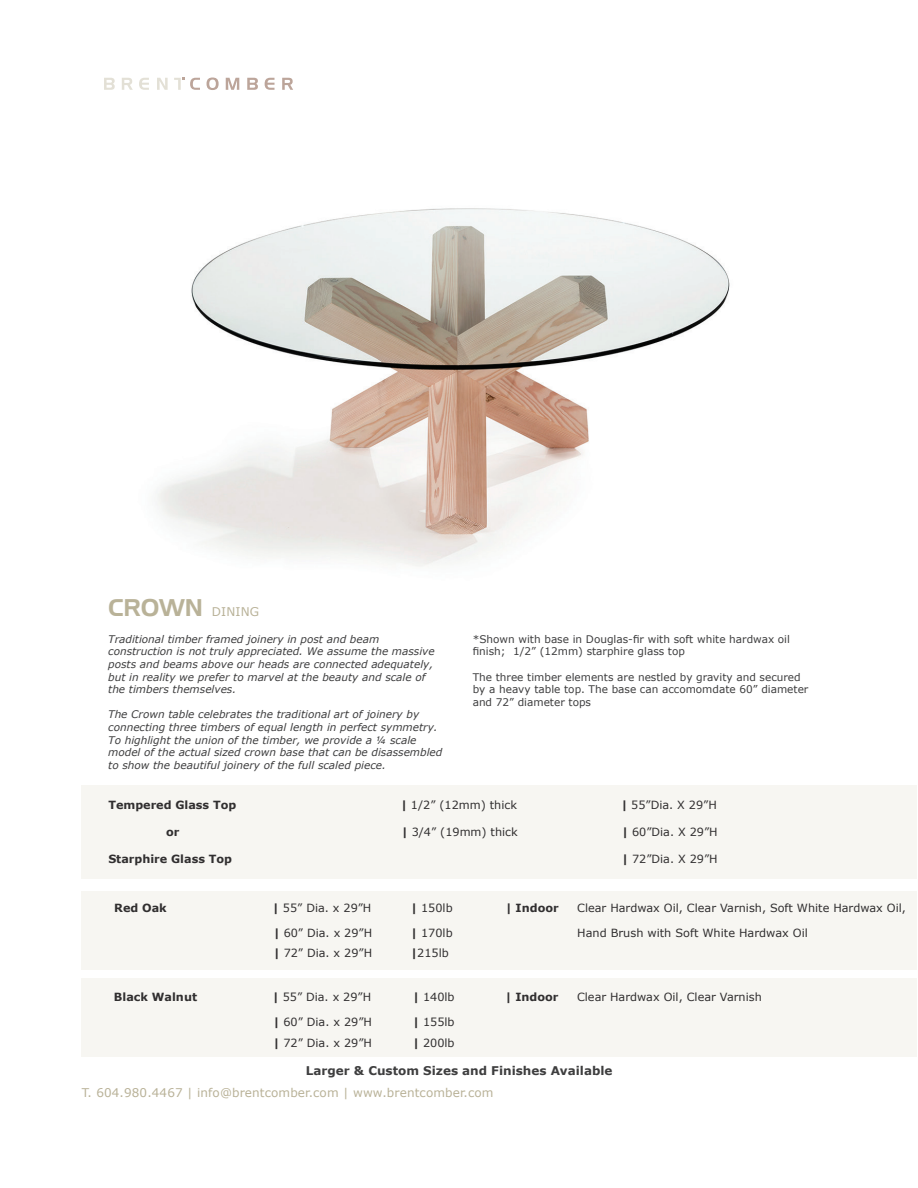
<style>
.page{position:relative;width:918px;height:1188px;background:#fff}
.page>*{position:absolute;margin:0;border:0;box-sizing:border-box;transform-origin:0 0}
.t1{font:12px "Verdana";letter-spacing:.01em;color:#b9b298}
.t2{font:700 12px "Verdana";color:#3e3e3f}
.t3{font:11.25px "Verdana";color:#312f30}
.t4{font:700 11.25px "Verdana";color:#312f30}
.t5{font:italic 10.5px/12.6px "Verdana";color:#3e3e3f}
.t6{font:10.5px/12.6px "Verdana";color:#3e3e3f}
.s1{font-family:"Hanzel Normal";font-size:24px}
.s2{font-weight:700}
</style>
<div class="page">
<div style="left:82px;top:978px;width:835px;height:79px;background:#f7f6f2"></div>
<img style="left:156px;top:87px;width:574px;height:480px">
<div style="left:82px;top:785px;width:835px;height:93px;background:#f7f6f2"></div>
<div style="left:82px;top:891px;width:835px;height:79px;background:#f7f6f2"></div>
<svg style="left:104px;top:78px;width:11px;height:12px"></svg>
<svg style="left:122px;top:78px;width:11px;height:12px"></svg>
<svg style="left:139px;top:78px;width:10px;height:12px"></svg>
<svg style="left:157px;top:78px;width:11px;height:12px"></svg>
<svg style="left:207px;top:78px;width:12px;height:12px"></svg>
<svg style="left:226px;top:78px;width:13px;height:12px"></svg>
<svg style="left:247px;top:78px;width:11px;height:12px"></svg>
<svg style="left:265px;top:78px;width:10px;height:12px"></svg>
<svg style="left:282px;top:78px;width:11px;height:12px"></svg>
<svg style="left:174px;top:78px;width:26px;height:12px"></svg>
<p class="t1" style="left:108px;top:603px;width:152px"><span class="s1">CROWN</span> DINING</p>
<p class="t5" style="left:108px;top:633px;width:328px">Traditional timber framed joinery in post and beam construction is not truly appreciated. We assume the massive posts and beams above our heads are connected adequately, but in reality we prefer to marvel at the beauty and scale of the timbers themselves.</p>
<p class="t5" style="left:108px;top:708px;width:336px">The Crown table celebrates the traditional art of joinery by connecting three timbers of equal length in perfect symmetry.<br>To highlight the union of the timber, we provide a ¼ scale model of the actual sized crown base that can be disassembled to show the beautiful joinery of the full scaled piece.</p>
<p class="t6" style="left:473px;top:633px;width:319px">*Shown with base in Douglas-fir with soft white hardwax oil finish; 1/2” (12mm) starphire glass top</p>
<p class="t6" style="left:473px;top:670px;width:337px">The three timber elements are nestled by gravity and secured by a heavy table top. The base can accomomdate 60” diameter and 72” diameter tops</p>
<p class="t4" style="left:108px;top:797px;width:130px">Tempered Glass Top</p>
<p class="t3" style="left:401px;top:797px;width:118px"><span class="s2">|</span> 1/2” (12mm) thick</p>
<p class="t3" style="left:621px;top:797px;width:97px"><span class="s2">|</span> 55”Dia. X 29”H</p>
<p class="t4" style="left:166px;top:824px;width:15px">or</p>
<p class="t3" style="left:402px;top:824px;width:118px"><span class="s2">|</span> 3/4” (19mm) thick</p>
<p class="t3" style="left:622px;top:824px;width:97px"><span class="s2">|</span> 60”Dia. X 29”H</p>
<p class="t4" style="left:108px;top:851px;width:125px">Starphire Glass Top</p>
<p class="t3" style="left:622px;top:851px;width:97px"><span class="s2">|</span> 72”Dia. X 29”H</p>
<p class="t4" style="left:114px;top:900px;width:54px">Red Oak</p>
<p class="t3" style="left:273px;top:900px;width:100px"><span class="s2">|</span> 55” Dia. x 29”H</p>
<p class="t3" style="left:411px;top:900px;width:43px"><span class="s2">|</span> 150lb</p>
<p class="t4" style="left:506px;top:900px;width:55px">| Indoor</p>
<p class="t3" style="left:577px;top:900px;width:330px">Clear Hardwax Oil, Clear Varnish, Soft White Hardwax Oil,</p>
<p class="t3" style="left:274px;top:925px;width:100px"><span class="s2">|</span> 60” Dia. x 29”H</p>
<p class="t3" style="left:411px;top:925px;width:43px"><span class="s2">|</span> 170lb</p>
<p class="t3" style="left:577px;top:925px;width:232px">Hand Brush with Soft White Hardwax Oil</p>
<p class="t3" style="left:274px;top:946px;width:100px"><span class="s2">|</span> 72” Dia. x 29”H</p>
<p class="t3" style="left:411px;top:946px;width:39px"><span class="s2">|</span>215lb</p>
<p class="t4" style="left:114px;top:989px;width:85px">Black Walnut</p>
<p class="t3" style="left:273px;top:990px;width:100px"><span class="s2">|</span> 55” Dia. x 29”H</p>
<p class="t3" style="left:413px;top:990px;width:43px"><span class="s2">|</span> 140lb</p>
<p class="t4" style="left:505px;top:989px;width:55px">| Indoor</p>
<p class="t3" style="left:577px;top:990px;width:186px">Clear Hardwax Oil, Clear Varnish</p>
<p class="t3" style="left:274px;top:1014px;width:100px"><span class="s2">|</span> 60” Dia. x 29”H</p>
<p class="t3" style="left:413px;top:1014px;width:43px"><span class="s2">|</span> 155lb</p>
<p class="t3" style="left:274px;top:1035px;width:100px"><span class="s2">|</span> 72” Dia. x 29”H</p>
<p class="t3" style="left:413px;top:1035px;width:43px"><span class="s2">|</span> 200lb</p>
<p class="t2" style="left:306px;top:1062px;width:308px">Larger &amp; Custom Sizes and Finishes Available</p>
<p class="t1" style="left:82px;top:1084px;width:413px">T. 604.980.4467 | info@brentcomber.com | www.brentcomber.com</p>
</div>
